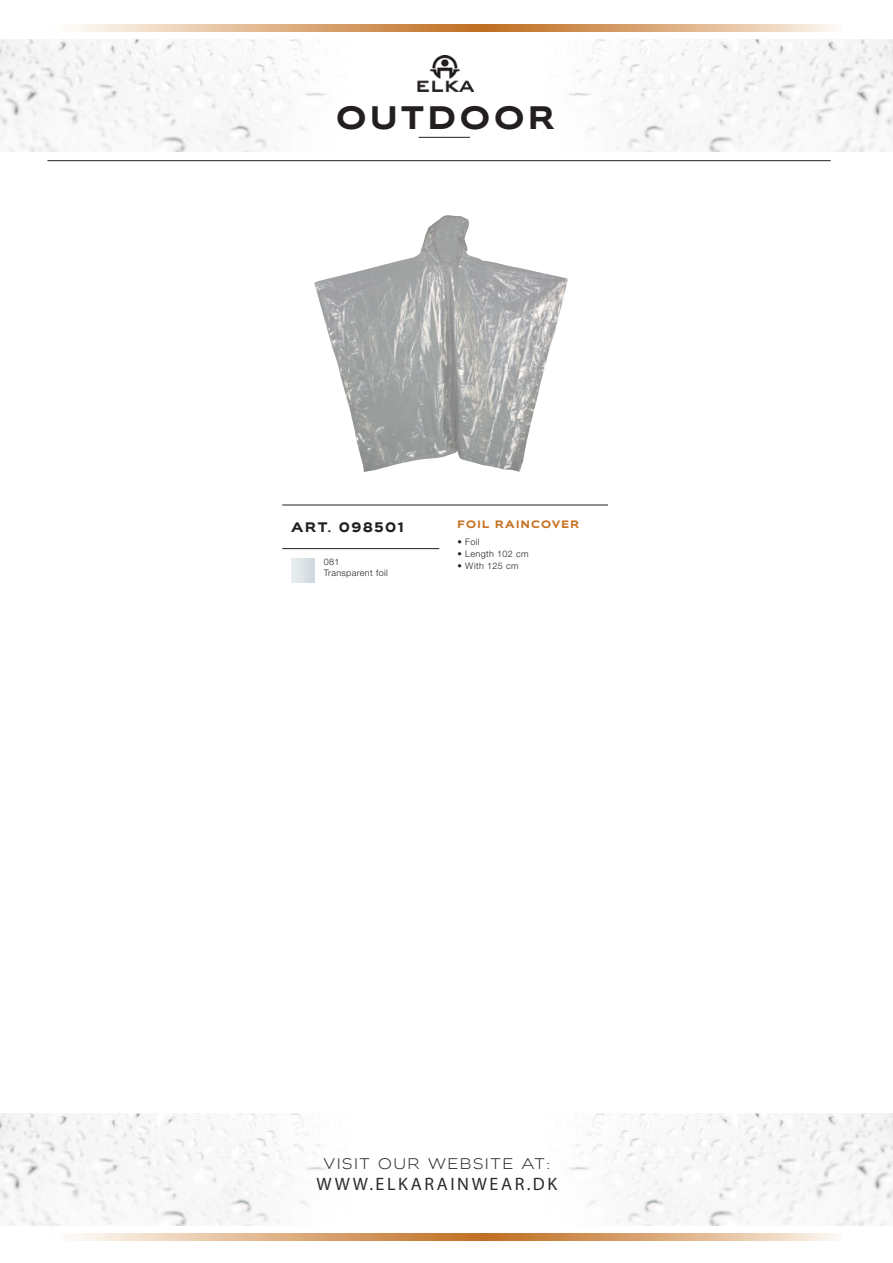
<style>
.page{position:relative;width:893px;height:1263px;background:#fff}
.page>*{position:absolute;margin:0;border:0;box-sizing:border-box;transform-origin:0 0}
.t1{font:700 31.8px "Biondi Sans Rg";letter-spacing:.125em;color:#231f20}
.t2{font:18px "Myriad Pro";letter-spacing:.145em;color:#2e2b2c}
.t3{font:15px "Biondi Sans Lt";letter-spacing:.125em;color:#2e2b2c}
.t4{font:700 13.5px "Biondi Sans Rg";letter-spacing:.125em;color:#231f20}
.t5{font:700 10.5px "Biondi Sans Rg";letter-spacing:.125em;color:#c77425}
.t6{font:300 9px/10.5px "Helvetica Neue LT Pro";letter-spacing:.04em;color:#231f20}
</style>
<div class="page">
<img style="left:569px;top:1114px;width:324px;height:111px">
<img style="left:0;top:1114px;width:327px;height:111px">
<img style="left:569px;top:40px;width:324px;height:111px">
<img style="left:0;top:40px;width:326px;height:111px">
<hr style="left:419px;top:137px;width:51px;height:1px;background:#231f20">
<hr style="left:47px;top:160px;width:784px;height:1px;background:#231f20">
<img style="left:417px;top:55px;width:56px;height:37px">
<svg style="left:73px;top:24px;width:763px;height:8px;background:#ddb085"></svg>
<svg style="left:73px;top:1233px;width:763px;height:8px;background:#ddb085"></svg>
<img style="left:314px;top:215px;width:254px;height:257px">
<div style="left:289px;top:557px;width:29px;height:29px;background:#231f20;opacity:.4"></div>
<svg style="left:291px;top:559px;width:24px;height:23px"></svg>
<hr style="left:282px;top:505px;width:326px;height:1px;background:#231f20">
<hr style="left:282px;top:548px;width:157px;height:1px;background:#231f20">
<h1 class="t1" style="left:336px;top:98px;width:220px">OUTDOOR</h1>
<h3 class="t4" style="left:291px;top:519px;width:114px">ART. 098501</h3>
<p class="t6" style="left:324px;top:557px;width:66px">081<br>Transparent foil</p>
<p class="t5" style="left:458px;top:518px;width:123px">FOIL RAINCOVER</p>
<p class="t6" style="left:458px;top:536px;width:23px">• Foil</p>
<p class="t6" style="left:458px;top:548px;width:73px">• Length 102 cm</p>
<p class="t6" style="left:458px;top:560px;width:63px">• With 125 cm</p>
<h3 class="t3" style="left:323px;top:1155px;width:228px">VISIT OUR WEBSITE AT:</h3>
<h2 class="t2" style="left:317px;top:1173px;width:242px">WWW.ELKARAINWEAR.DK</h2>
</div>
